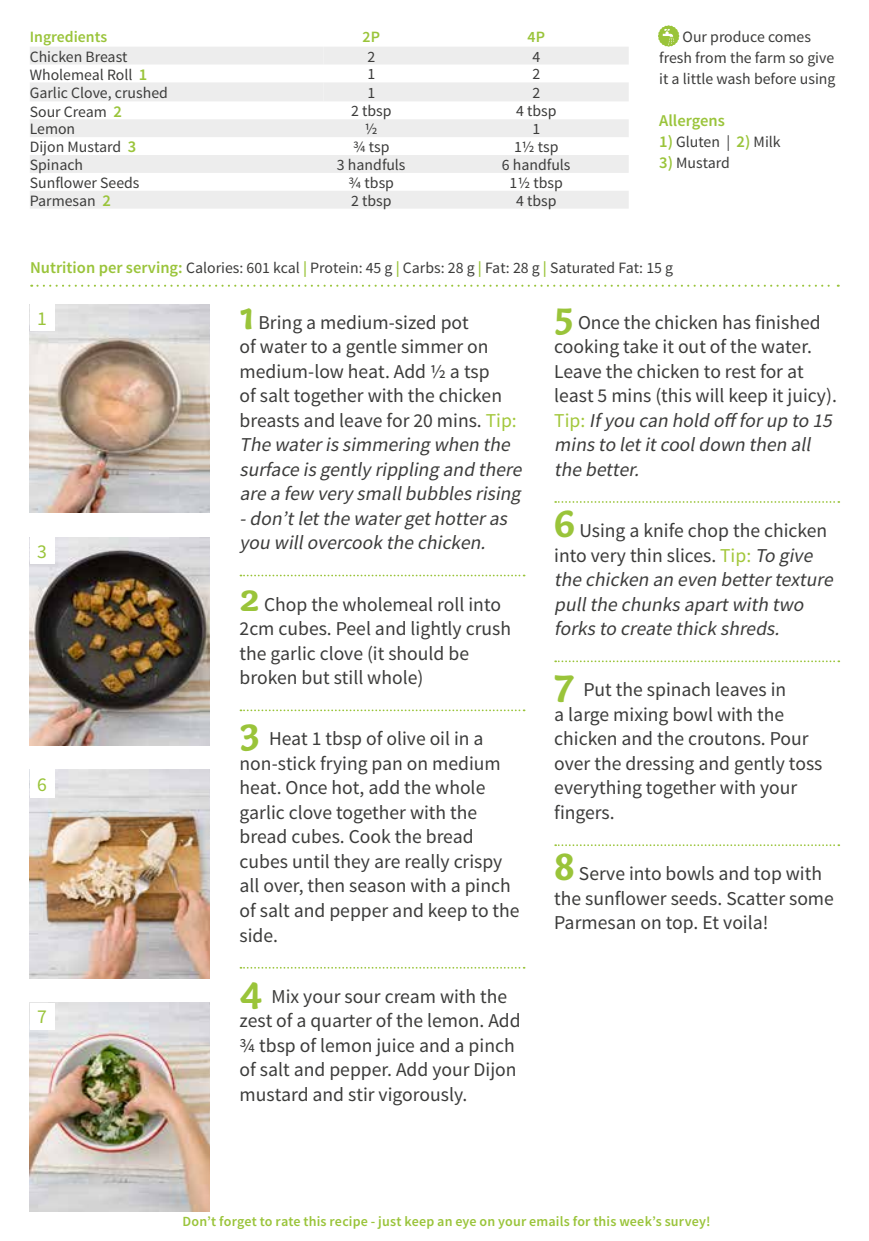
<style>
.page{position:relative;width:869px;height:1241px;background:#fff}
.page>*{position:absolute;margin:0;border:0;box-sizing:border-box;transform-origin:0 0}
.t1{font:19.6px/24.5px "Source Sans Pro";color:#3c3c3b}
.t2{font:italic 19.6px/24.5px "Source Sans Pro";color:#3c3c3b}
.t3{font:19.6px "Source Sans Pro";color:#9ac43a}
.t4{font:600 16.45px "Source Sans Pro";color:#9ac43a}
.t5{font:15.75px/21px "Source Sans Pro";color:#3c3c3b;text-align:center}
.t6{font:600 15.75px "Source Sans Pro";color:#9ac43a}
.t7{font:600 14px "Source Sans Pro";letter-spacing:.015em;color:#9ac43a}
.s1{font-weight:600;font-size:16.45px;color:#9ac43a}
.s2{font-weight:600;color:#9ac43a}
.s3{font-family:"Capucine Basic";font-weight:700;font-style:normal;font-size:41.12px;color:#9ac43a}
.s4{font-style:normal}
.s5{font-style:normal;color:#a2c73a}
.s6{font-family:"Capucine Basic";font-weight:700;font-size:41.12px;color:#9ac43a}
.s7{color:#a2c73a}
.s8{font-style:italic}
</style>
<div class="page">
<img style="left:30px;top:1002px;width:180px;height:208px">
<img style="left:30px;top:769px;width:180px;height:209px">
<img style="left:30px;top:304px;width:180px;height:208px">
<img style="left:30px;top:537px;width:180px;height:208px">
<svg style="left:240px;top:574px;width:284px;height:2px"></svg>
<svg style="left:240px;top:709px;width:284px;height:2px"></svg>
<svg style="left:240px;top:967px;width:284px;height:1px"></svg>
<svg style="left:555px;top:501px;width:283px;height:2px"></svg>
<svg style="left:555px;top:660px;width:283px;height:2px"></svg>
<svg style="left:555px;top:844px;width:283px;height:2px"></svg>
<svg style="left:31px;top:284px;width:807px;height:3px"></svg>
<svg style="left:30px;top:47px;width:598px;height:161px;fill:#ededed"></svg>
<div style="left:30px;top:304px;width:25px;height:26px;background:#fff"></div>
<div style="left:30px;top:537px;width:25px;height:26px;background:#fff"></div>
<div style="left:30px;top:769px;width:25px;height:29px;background:#fff"></div>
<div style="left:30px;top:1002px;width:25px;height:27px;background:#fff"></div>
<svg style="left:658px;top:25px;width:21px;height:22px"></svg>
<p class="t6" style="left:30px;top:26px;width:79px">Ingredients</p>
<p class="t6" style="left:362px;top:26px;width:19px">2P</p>
<p class="t6" style="left:527px;top:26px;width:19px">4P</p>
<p class="t5" style="left:30px;top:46px;width:99px">Chicken Breast</p>
<p class="t5" style="left:367px;top:46px;width:9px">2</p>
<p class="t5" style="left:532px;top:46px;width:9px">4</p>
<p class="t5" style="left:30px;top:64px;width:119px">Wholemeal Roll <span class="s1">1</span></p>
<p class="t5" style="left:367px;top:64px;width:9px">1</p>
<p class="t5" style="left:532px;top:64px;width:9px">2</p>
<p class="t5" style="left:30px;top:82px;width:139px">Garlic Clove, crushed</p>
<p class="t5" style="left:367px;top:82px;width:9px">1</p>
<p class="t5" style="left:532px;top:82px;width:9px">2</p>
<p class="t5" style="left:30px;top:101px;width:94px">Sour Cream <span class="s1">2</span></p>
<p class="t5" style="left:351px;top:101px;width:42px">2 tbsp</p>
<p class="t5" style="left:516px;top:101px;width:42px">4 tbsp</p>
<p class="t5" style="left:30px;top:119px;width:47px">Lemon</p>
<p class="t5" style="left:365px;top:119px;width:14px">½</p>
<p class="t5" style="left:532px;top:119px;width:9px">1</p>
<p class="t5" style="left:30px;top:137px;width:108px">Dijon Mustard <span class="s1">3</span></p>
<p class="t5" style="left:353px;top:136px;width:38px">¾ tsp</p>
<p class="t5" style="left:514px;top:136px;width:46px">1½ tsp</p>
<p class="t5" style="left:30px;top:154px;width:55px">Spinach</p>
<p class="t5" style="left:337px;top:154px;width:70px">3 handfuls</p>
<p class="t5" style="left:501px;top:154px;width:70px">6 handfuls</p>
<p class="t5" style="left:30px;top:172px;width:111px">Sunflower Seeds</p>
<p class="t5" style="left:348px;top:172px;width:47px">3/4 tbsp</p>
<p class="t5" style="left:509px;top:172px;width:55px">11/2 tbsp</p>
<p class="t5" style="left:30px;top:190px;width:83px">Parmesan <span class="s1">2</span></p>
<p class="t5" style="left:351px;top:190px;width:42px">2 tbsp</p>
<p class="t5" style="left:515px;top:190px;width:42px">4 tbsp</p>
<p class="t5" style="left:659px;top:26px;width:178px">Our produce comes<br>fresh from the farm so give it a little wash before using</p>
<p class="t4" style="left:659px;top:110px;width:67px">Allergens</p>
<p class="t5" style="left:659px;top:131px;width:123px"><span class="s1">1)</span> Gluten | <span class="s1">2)</span> Milk</p>
<p class="t5" style="left:659px;top:152px;width:72px"><span class="s1">3)</span> Mustard</p>
<p class="t5" style="left:30px;top:257px;width:644px"><span class="s1">Nutrition per serving:</span> Calories: 601 kcal <span class="s2">|</span> Protein: 45 g <span class="s2">|</span> Carbs: 28 g <span class="s2">|</span> Fat: 28 g <span class="s2">|</span> Saturated Fat: 15 g</p>
<p class="t3" style="left:37px;top:306px;width:11px">1</p>
<p class="t3" style="left:37px;top:539px;width:11px">3</p>
<p class="t3" style="left:37px;top:772px;width:11px">6</p>
<p class="t3" style="left:37px;top:1004px;width:11px">7</p>
<p class="t2" style="left:239px;top:310px;width:288px"><span class="s3">1</span> <span class="s4">Bring a medium-sized pot<br>of water to a gentle simmer on medium-low heat. Add ½ a tsp<br>of salt together with the chicken breasts and leave for 20 mins.</span> <span class="s5">Tip:<br></span>The wateris simmering when the surface is gently rippling and there are a few very smallbubbles rising -don’tletthe watergethotteras you willovercook the chicken.</p>
<p class="t1" style="left:239px;top:592px;width:273px"><span class="s6">2</span> Chop the wholemeal roll into<br>2cm cubes. Peel and lightly crush the garlic clove (it should be broken but still whole)</p>
<p class="t1" style="left:239px;top:726px;width:281px"><span class="s6">3</span> Heat 1 tbsp of olive oil in a non-stick frying pan on medium heat. Once hot, add the whole garlic clove together with the bread cubes. Cook the bread cubes until they are really crispy all over, then season with a pinch of salt and pepper and keep to the side.</p>
<p class="t1" style="left:239px;top:984px;width:282px"><span class="s6">4</span> Mix your sour cream with the zest of a quarter of the lemon. Add ¾ tbsp of lemon juice and a pinch of salt and pepper. Add your Dijon mustard and stir vigorously.</p>
<p class="t1" style="left:554px;top:310px;width:284px"><span class="s6">5</span> Once the chicken has finished cooking take it out of the water.<br>Leave the chicken to rest for at least 5 mins (this will keep it juicy).<br><span class="s7">T i p :</span> <span class="s8">Ifyou can hold off forup to 15 mins to letitcooldown then all the better.</span></p>
<p class="t2" style="left:554px;top:518px;width:284px"><span class="s3">6</span> <span class="s4">Using a knife chop the chicken into very thin slices.</span> <span class="s5">Tip:</span> To give the chicken an even bettertexture pullthe chunks apartwith two forks to create thick shreds.</p>
<p class="t1" style="left:554px;top:677px;width:269px"><span class="s6">7</span> Put the spinach leaves in<br>a large mixing bowl with the chicken and the croutons. Pour over the dressing and gently toss everything together with your fingers.</p>
<p class="t1" style="left:554px;top:861px;width:281px"><span class="s6">8</span> Serve into bowls and top with the sunflower seeds. Scatter some<br>Parmesan on top. Et voila!</p>
<p class="t7" style="left:182px;top:1212px;width:529px">Don’t forget to rate this recipe - just keep an eye on your emails for this week’s survey!</p>
</div>
